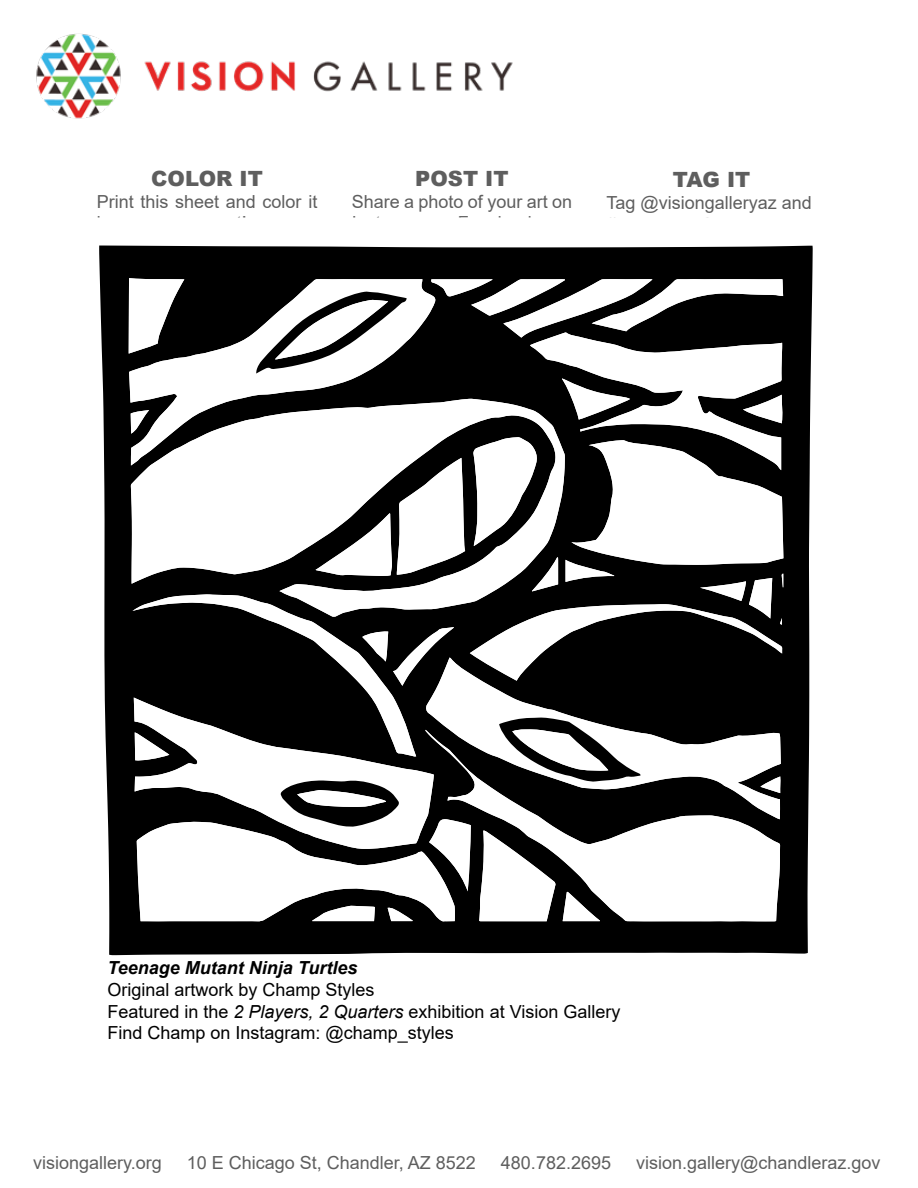
<style>
.page{position:relative;width:918px;height:1188px;background:#fff}
.page>*{position:absolute;margin:0;border:0;box-sizing:border-box;transform-origin:0 0}
.t1{font:900 21px "Arial";color:#5e5e5e}
.t2{font:18px "Arial";color:#5e5e5e}
.t3{font:18px/21.6px "Arial";color:#000}
.t4{font:italic 700 18px "Arial";color:#000}
.s1{font-style:italic}
</style>
<div class="page">
<svg style="left:99px;top:246px;width:714px;height:709px;background:#181818"></svg>
<svg style="left:131px;top:466px;width:125px;height:151px"></svg>
<svg style="left:471px;top:819px;width:309px;height:102px"></svg>
<svg style="left:129px;top:279px;width:127px;height:187px"></svg>
<svg style="left:134px;top:698px;width:291px;height:151px"></svg>
<svg style="left:425px;top:686px;width:356px;height:133px;fill:#000"></svg>
<svg style="left:132px;top:594px;width:284px;height:163px;fill:#000"></svg>
<svg style="left:479px;top:830px;width:77px;height:91px"></svg>
<svg style="left:129px;top:278px;width:55px;height:76px"></svg>
<svg style="left:563px;top:892px;width:37px;height:29px"></svg>
<svg style="left:135px;top:732px;width:34px;height:29px"></svg>
<svg style="left:131px;top:410px;width:18px;height:24px"></svg>
<svg style="left:760px;top:776px;width:21px;height:17px"></svg>
<svg style="left:256px;top:279px;width:527px;height:407px"></svg>
<svg style="left:137px;top:780px;width:334px;height:142px"></svg>
<svg style="left:499px;top:717px;width:142px;height:65px"></svg>
<img style="left:36px;top:33px;width:477px;height:86px">
<p class="t1" style="left:151px;top:163px;width:113px">COLOR IT</p>
<p class="t2" style="left:97px;top:189px;width:222px">Print this sheet and color it</p>
<p class="t1" style="left:415px;top:163px;width:95px">POST IT</p>
<p class="t2" style="left:352px;top:189px;width:222px">Share a photo of your art on</p>
<p class="t1" style="left:673px;top:165px;width:79px">TAG IT</p>
<p class="t2" style="left:607px;top:190px;width:207px">Tag @visiongalleryaz and</p>
<p class="t4" style="left:107px;top:956px;width:252px">Teenage Mutant Ninja Turtles</p>
<p class="t3" style="left:107px;top:979px;width:514px">Original artwork by Champ Styles<br>Featured in the <span class="s1">2 Players, 2 Quarters</span> exhibition at Vision Gallery<br>Find Champ on Instagram: @champ_styles</p>
<p class="t2" style="left:33px;top:1151px;width:130px">visiongallery.org</p>
<p class="t2" style="left:187px;top:1151px;width:291px">10 E Chicago St, Chandler, AZ 8522</p>
<p class="t2" style="left:501px;top:1151px;width:112px">480.782.2695</p>
<p class="t2" style="left:636px;top:1151px;width:246px">vision.gallery@chandleraz.gov</p>
</div>
